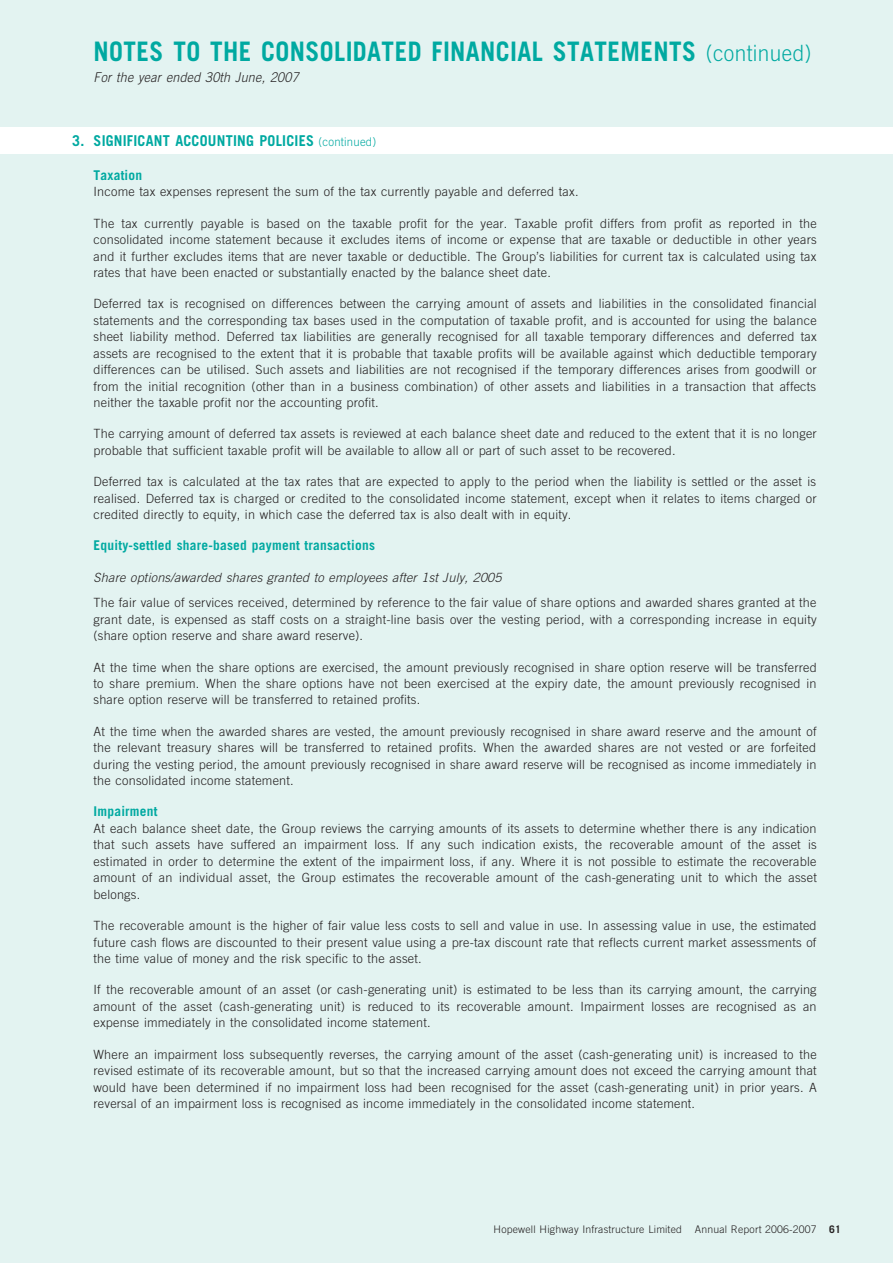
<style>
.page{position:relative;width:893px;height:1263px;background:#e3f3f1}
.page>*{position:absolute;margin:0;border:0;box-sizing:border-box;transform-origin:0 0}
.t1{font:26.85px "Adv O Tb 03 e 4648.B";letter-spacing:.02em;color:#00a9a1;scale:.93 1}
.t2{font:15px "Adv O Tb 03 e 4648.B";letter-spacing:.02em;color:#00a9a1;scale:.95 1}
.t3{font:13.5px "Adv O Tb 03 e 4648.B";letter-spacing:.02em;color:#00a9a1}
.t4{font:13.5px "Adv O Ta 82 dc 243.I";letter-spacing:.02em;color:#231f20;scale:.93 1}
.t5{font:12.75px/16.5px "Adv O Td 710 a 12 c";letter-spacing:.02em;color:#231f20;text-align:justify}
.t6{font:12.75px "Adv O Ta 82 dc 243.I";letter-spacing:.02em;color:#231f20}
.t7{font:10.5px "Adv O Td 710 a 12 c";letter-spacing:.025em;color:#231f20}
.s1{font-family:"Adv O Td 710 a 12 c";font-size:22.35px}
.s2{font-family:"Adv O Td 710 a 12 c";font-size:12px}
.s3{font-style:inherit}
.s4{font-family:"Adv O Tb 03 e 4648.B"}
</style>
<div class="page">
<div style="left:0;top:128px;width:893px;height:26px;background:#fff"></div>
<h1 class="t1" style="left:94px;top:42px;width:773px">NOTES TO THE CONSOLIDATED FINANCIAL STATEMENTS <span class="s1">(continued)</span></h1>
<p class="t4" style="left:94px;top:72px;width:222px">For the year ended 30th June, 2007</p>
<p class="t2" style="left:72px;top:135px;width:321px">3. SIGNIFICANT ACCOUNTING POLICIES <span class="s2">(continued)</span></p>
<p class="t3" style="left:94px;top:170px;width:50px">Taxation</p>
<p class="t5" style="left:94px;top:185px;width:486px">Income tax expenses represent the sum of the tax currently payable and deferred tax.</p>
<p class="t5" style="left:94px;top:216px;width:725px">The tax currently payable is based on the taxable profit for the year. Taxable profit differs from profit as reported in the consolidated income statement because it excludes items of income or expense that are taxable or deductible in other years and it further excludes items that are never taxable or deductible. The Group<span class="s3">’</span>s liabilities for current tax is calculated using tax rates that have been enacted or substantially enacted by the balance sheet date.</p>
<p class="t5" style="left:94px;top:297px;width:725px">Deferred tax is recognised on differences between the carrying amount of assets and liabilities in the consolidated financial statements and the corresponding tax bases used in the computation of taxable profit, and is accounted for using the balance sheet liability method. Deferred tax liabilities are generally recognised for all taxable temporary differences and deferred tax assets are recognised to the extent that it is probable that taxable profits will be available against which deductible temporary differences can be utilised. Such assets and liabilities are not recognised if the temporary differences arises from goodwill or from the initial recognition (other than in a business combination) of other assets and liabilities in a transaction that affects neither the taxable profit nor the accounting profit.</p>
<p class="t5" style="left:94px;top:427px;width:725px">The carrying amount of deferred tax assets is reviewed at each balance sheet date and reduced to the extent that it is no longer probable that sufficient taxable profit will be available to allow all or part of such asset to be recovered.</p>
<p class="t5" style="left:94px;top:475px;width:725px">Deferred tax is calculated at the tax rates that are expected to apply to the period when the liability is settled or the asset is realised. Deferred tax is charged or credited to the consolidated income statement, except when it relates to items charged or credited directly to equity, in which case the deferred tax is also dealt with in equity.</p>
<p class="t3" style="left:94px;top:541px;width:283px">Equity-settled share-based payment transactions</p>
<p class="t6" style="left:94px;top:573px;width:410px">Share options/awarded shares granted to employees after 1st July, 2005</p>
<p class="t5" style="left:94px;top:596px;width:725px">The fair value of services received, determined by reference to the fair value of share options and awarded shares granted at the grant date, is expensed as staff costs on a straight-line basis over the vesting period, with a corresponding increase in equity (share option reserve and share award reserve).</p>
<p class="t5" style="left:94px;top:660px;width:725px">At the time when the share options are exercised, the amount previously recognised in share option reserve will be transferred to share premium. When the share options have not been exercised at the expiry date, the amount previously recognised in share option reserve will be transferred to retained profits.</p>
<p class="t5" style="left:94px;top:724px;width:725px">At the time when the awarded shares are vested, the amount previously recognised in share award reserve and the amount of the relevant treasury shares will be transferred to retained profits. When the awarded shares are not vested or are forfeited during the vesting period, the amount previously recognised in share award reserve will be recognised as income immediately in the consolidated income statement.</p>
<p class="t3" style="left:94px;top:807px;width:65px">Impairment</p>
<p class="t5" style="left:94px;top:821px;width:725px">At each balance sheet date, the Group reviews the carrying amounts of its assets to determine whether there is any indication that such assets have suffered an impairment loss. If any such indication exists, the recoverable amount of the asset is estimated in order to determine the extent of the impairment loss, if any. Where it is not possible to estimate the recoverable amount of an individual asset, the Group estimates the recoverable amount of the cash-generating unit to which the asset belongs.</p>
<p class="t5" style="left:94px;top:918px;width:724px">The recoverable amount is the higher of fair value less costs to sell and value in use. In assessing value in use, the estimated future cash flows are discounted to their present value using a pre-tax discount rate that reflects current market assessments of the time value of money and the risk specific to the asset.</p>
<p class="t5" style="left:94px;top:983px;width:725px">If the recoverable amount of an asset (or cash-generating unit) is estimated to be less than its carrying amount, the carrying amount of the asset (cash-generating unit) is reduced to its recoverable amount. Impairment losses are recognised as an expense immediately in the consolidated income statement.</p>
<p class="t5" style="left:94px;top:1047px;width:725px">Where an impairment loss subsequently reverses, the carrying amount of the asset (cash-generating unit) is increased to the revised estimate of its recoverable amount, but so that the increased carrying amount does not exceed the carrying amount that would have been determined if no impairment loss had been recognised for the asset (cash-generating unit) in prior years. A reversal of an impairment loss is recognised as income immediately in the consolidated income statement.</p>
<p class="t7" style="left:494px;top:1226px;width:349px">Hopewell Highway Infrastructure Limited Annual Report 2006-2007 <span class="s4">61</span></p>
</div>
